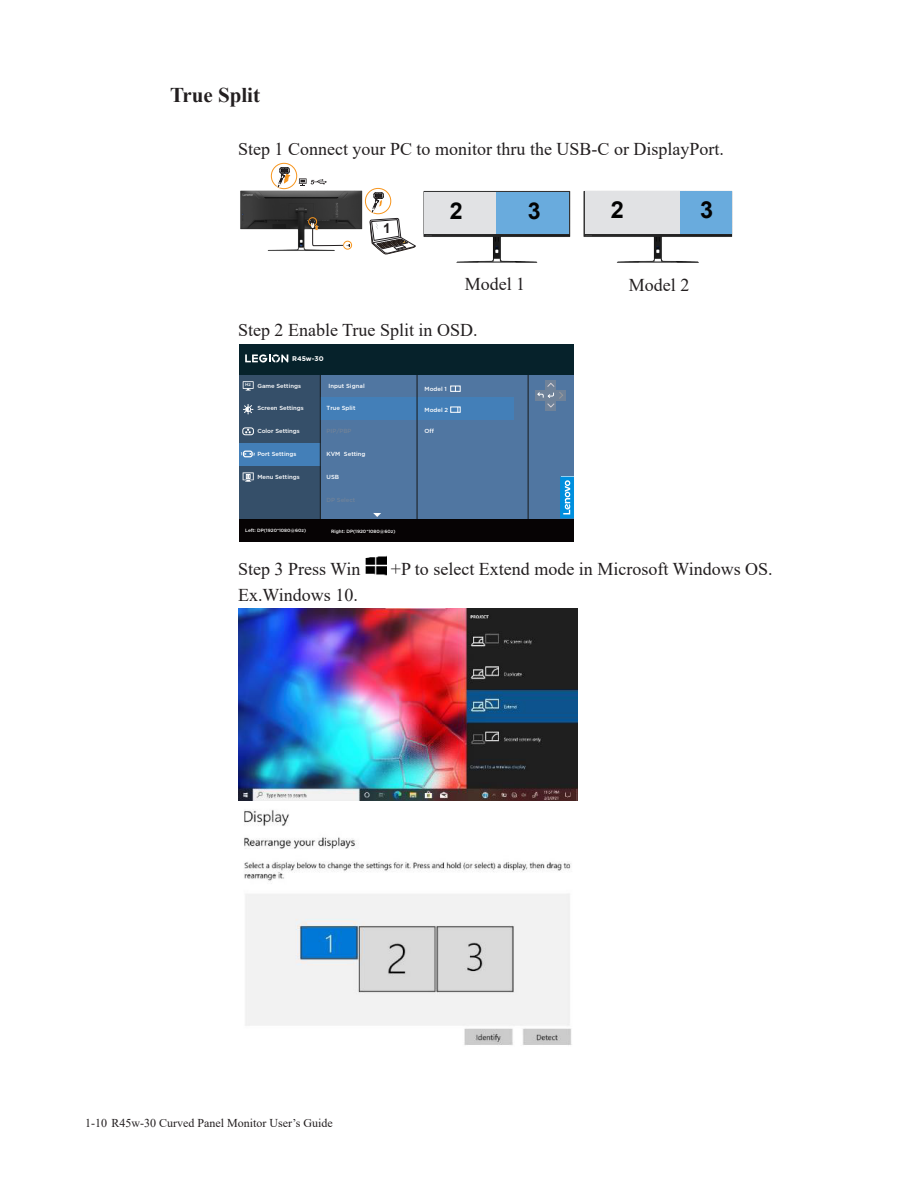
<style>
.page{position:relative;width:918px;height:1188px;background:#fff}
.page>*{position:absolute;margin:0;border:0;box-sizing:border-box;transform-origin:0 0}
.t1{font:700 23.4px "Arial";color:#030303}
.t2{font:700 23.25px "Arial";color:#030303}
.Heading_3{font:700 21px "Times New Roman";color:#231f20}
.段落样式3{font:18px "Times New Roman";color:#231f20}
.t3{font:700 13.65px "Arial";color:#231f20}
.t4{font:12px "Times New Roman";color:#231f20}
.t5{font:700 6.75px "Gotham";color:#fff}
.t6{font:500 5.85px "Gotham";color:#fff}
.t7{font:500 5.85px "Gotham";color:#6f8299}
.t8{font:500 4.65px "Gotham";color:#fff}
.t9{font:500 4.5px "Gotham";color:#fff}
</style>
<div class="page">
<img style="left:240px;top:189px;width:123px;height:62px">
<div style="left:271px;top:163px;width:26px;height:26px;border:1px solid #f7951d;border-radius:50%"></div>
<svg style="left:277px;top:167px;width:13px;height:21px"></svg>
<div style="left:365px;top:188px;width:26px;height:26px;border:1px solid #f7951d;border-radius:50%"></div>
<div style="left:308px;top:218px;width:9px;height:8px;border:1px solid #f7951d;border-radius:50%"></div>
<div style="left:343px;top:241px;width:9px;height:8px;border:1px solid #f7951d;border-radius:50%"></div>
<svg style="left:306px;top:221px;width:45px;height:26px"></svg>
<svg style="left:299px;top:178px;width:28px;height:8px"></svg>
<img style="left:423px;top:191px;width:148px;height:72px">
<div style="left:424px;top:192px;width:145px;height:42px;background:#e1e2e4"></div>
<div style="left:497px;top:192px;width:72px;height:42px;background:#69abdd"></div>
<svg style="left:370px;top:193px;width:46px;height:61px"></svg>
<img style="left:583px;top:190px;width:150px;height:73px">
<div style="left:585px;top:192px;width:146px;height:42px;background:#e1e2e4"></div>
<div style="left:680px;top:192px;width:51px;height:42px;background:#69abdd"></div>
<div style="left:239px;top:344px;width:335px;height:198px;background:#5076a1"></div>
<div style="left:239px;top:375px;width:81px;height:144px;background:#354f69"></div>
<div style="left:239px;top:443px;width:81px;height:23px;background:#437fb8"></div>
<div style="left:320px;top:397px;width:97px;height:23px;background:#437fb8"></div>
<div style="left:417px;top:397px;width:97px;height:23px;background:#437fb8"></div>
<hr style="left:528px;top:365px;width:1px;height:158px;background:#1d2328">
<div style="left:536px;top:390px;width:30px;height:10px;background:#6f8299"></div>
<div style="left:546px;top:380px;width:10px;height:30px;background:#6f8299"></div>
<svg style="left:537px;top:382px;width:27px;height:26px"></svg>
<svg style="left:243px;top:381px;width:11px;height:10px"></svg>
<svg style="left:243px;top:472px;width:11px;height:10px"></svg>
<svg style="left:243px;top:404px;width:10px;height:10px"></svg>
<div style="left:242px;top:427px;width:12px;height:8px;border:1px solid #fff;border-radius:2px"></div>
<svg style="left:245px;top:429px;width:6px;height:4px"></svg>
<div style="left:243px;top:451px;width:10px;height:6px;border:1px solid #fff;border-radius:2px"></div>
<svg style="left:241px;top:452px;width:14px;height:3px"></svg>
<hr style="left:320px;top:363px;width:1px;height:161px;background:#1d2328">
<hr style="left:417px;top:363px;width:1px;height:161px;background:#1d2328">
<div style="left:239px;top:344px;width:335px;height:31px;background:#06222b"></div>
<div style="left:239px;top:519px;width:335px;height:23px;background:#060304"></div>
<svg style="left:245px;top:354px;width:43px;height:9px"></svg>
<svg style="left:560px;top:477px;width:14px;height:41px"></svg>
<svg style="left:373px;top:513px;width:8px;height:4px"></svg>
<div style="left:450px;top:386px;width:11px;height:6px;border:1px solid #fff"></div>
<div style="left:450px;top:407px;width:11px;height:6px;border:1px solid #fff"></div>
<img style="left:365px;top:556px;width:21px;height:19px">
<img style="left:238px;top:609px;width:340px;height:191px">
<img style="left:244px;top:809px;width:328px;height:236px">
<p class="Heading_3" style="left:170px;top:80px;width:92px">True Split</p>
<p class="段落样式3" style="left:238px;top:136px;width:485px">Step 1 Connect your PC to monitor thru the USB-C or DisplayPort.</p>
<p class="t3" style="left:383px;top:218px;width:9px">1</p>
<p class="t2" style="left:450px;top:194px;width:14px">2</p>
<p class="t2" style="left:528px;top:194px;width:14px">3</p>
<p class="t1" style="left:611px;top:194px;width:15px">2</p>
<p class="t1" style="left:700px;top:194px;width:15px">3</p>
<p class="段落样式3" style="left:465px;top:271px;width:62px">Model 1</p>
<p class="段落样式3" style="left:629px;top:272px;width:62px">Model 2</p>
<p class="段落样式3" style="left:238px;top:318px;width:238px">Step 2 Enable True Split in OSD.</p>
<p class="t5" style="left:292px;top:355px;width:33px">R45w-30</p>
<p class="t9" style="left:245px;top:382px;width:7px">Hz</p>
<p class="t6" style="left:328px;top:382px;width:38px">Input Signal</p>
<p class="t6" style="left:257px;top:382px;width:45px">Game Settings</p>
<p class="t6" style="left:257px;top:405px;width:48px">Screen Settings</p>
<p class="t6" style="left:257px;top:428px;width:44px">Color Settings</p>
<p class="t6" style="left:257px;top:451px;width:40px">Port Settings</p>
<p class="t6" style="left:257px;top:473px;width:44px">Menu Settings</p>
<p class="t6" style="left:327px;top:405px;width:30px">True Split</p>
<p class="t7" style="left:327px;top:428px;width:27px">PIP/PBP</p>
<p class="t6" style="left:327px;top:451px;width:40px">KVM Setting</p>
<p class="t6" style="left:327px;top:473px;width:14px">USB</p>
<p class="t7" style="left:327px;top:496px;width:30px">DP Select</p>
<p class="t8" style="left:245px;top:528px;width:63px">Left: DP(1920*1080@60z)</p>
<p class="t8" style="left:331px;top:529px;width:66px">Right: DP(1920*1080@60z)</p>
<p class="t6" style="left:425px;top:386px;width:24px">Model 1</p>
<p class="t6" style="left:425px;top:406px;width:25px">Model 2</p>
<p class="t6" style="left:425px;top:428px;width:11px">Off</p>
<p class="段落样式3" style="left:238px;top:557px;width:124px">Step 3 Press Win</p>
<p class="段落样式3" style="left:391px;top:557px;width:381px">+P to select Extend mode in Microsoft Windows OS.</p>
<p class="段落样式3" style="left:238px;top:582px;width:119px">Ex.Windows 10.</p>
<p class="t4" style="left:85px;top:1115px;width:249px">1-10 R45w-30 Curved Panel Monitor User’s Guide</p>
</div>
